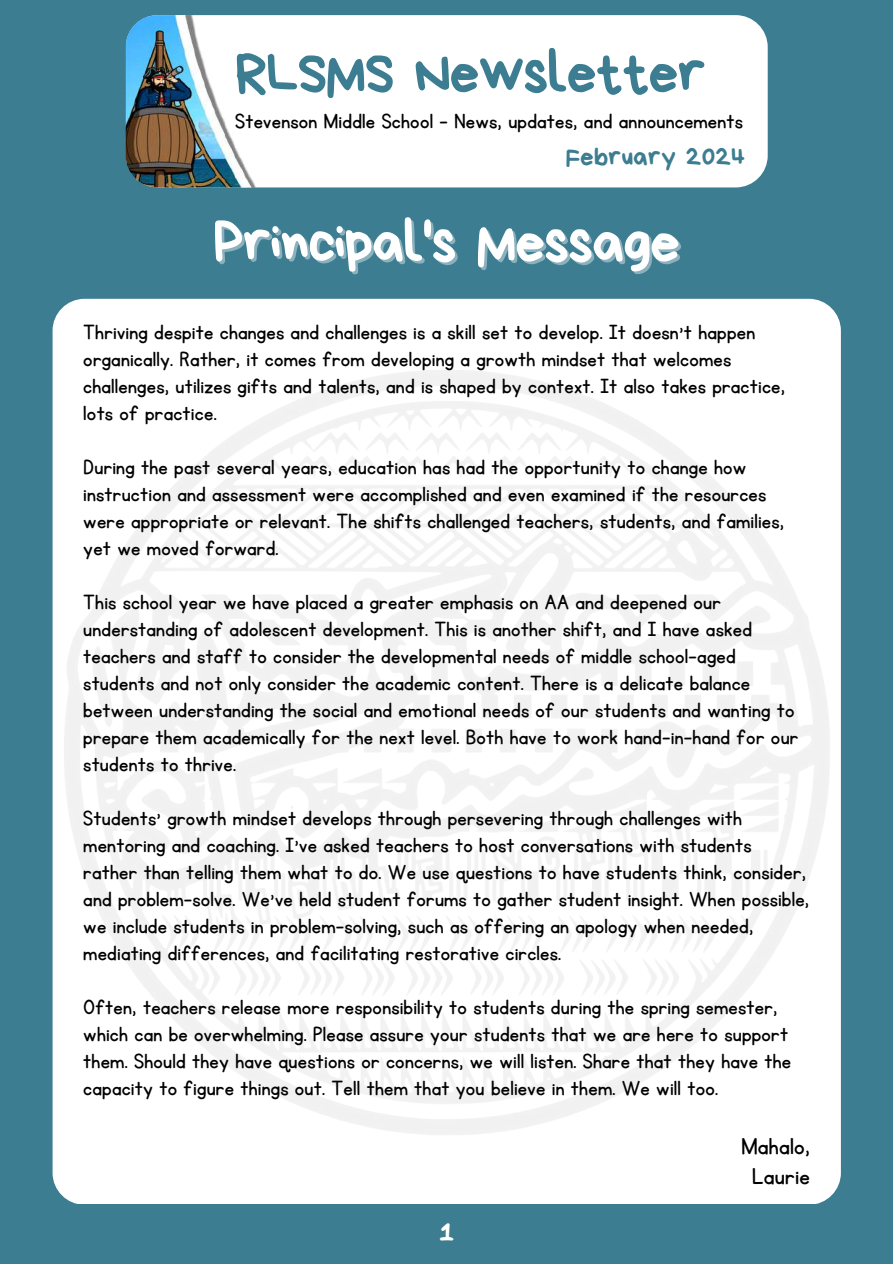
<style>
.page{position:relative;width:893px;height:1264px;background:#fff}
.page>*{position:absolute;margin:0;border:0;box-sizing:border-box;transform-origin:0 0}
.t1{font:60px "Bryndan Write";letter-spacing:-.025em;color:#fff}
.t2{font:60px "Bryndan Write";letter-spacing:-.025em;color:#3c7d91}
.t3{font:30px "Bryndan Write";color:#fff}
.t4{font:27px/30.3px "KG Primary Penmanship";letter-spacing:.01em;color:#000;text-align:center}
.t5{font:27px "Bryndan Write";color:#3c7d91}
.t6{font:24px/27px "KG Primary Penmanship";letter-spacing:.01em;color:#000}
</style>
<div class="page">
<div style="left:0;top:0;width:892px;height:1263px;background:#3c7d91"></div>
<div style="left:53px;top:299px;width:787px;height:904px;background:#fff;border-radius:32px"></div>
<div style="left:126px;top:15px;width:641px;height:172px;background:#fff;border-radius:32px"></div>
<img style="left:126px;top:15px;width:268px;height:172px;border-radius:31px">
<img style="left:52px;top:357px;width:778px;height:789px">
<h1 class="t2" style="left:235px;top:43px;width:472px">RLSMS Newsletter</h1>
<p class="t6" style="left:235px;top:108px;width:509px">Stevenson Middle School - News, updates, and announcements</p>
<p class="t5" style="left:566px;top:143px;width:181px">February 2024</p>
<h1 class="t1" style="left:213px;top:212px;width:468px">Principal's Message</h1>
<p class="t6" style="left:83px;top:319px;width:703px">Thriving despite changes and challenges is a skill set to develop. It doesn't happen organically. Rather, it comes from developing a growth mindset that welcomes challenges, utilizes gifts and talents, and is shaped by context. It also takes practice, lots of practice.</p>
<p class="t6" style="left:83px;top:454px;width:702px">During the past several years, education has had the opportunity to change how instruction and assessment were accomplished and even examined if the resources were appropriate or relevant. The shifts challenged teachers, students, and families, yet we moved forward.</p>
<p class="t6" style="left:83px;top:589px;width:716px">This school year we have placed a greater emphasis on AA and deepened our understanding of adolescent development. This is another shift, and I have asked teachers and staff to consider the developmental needs of middle school-aged students and not only consider the academic content. There is a delicate balance between understanding the social and emotional needs of our students and wanting to prepare them academically for the next level. Both have to work hand-in-hand for our students to thrive.</p>
<p class="t6" style="left:83px;top:805px;width:727px">Students' growth mindset develops through persevering through challenges with mentoring and coaching. I've asked teachers to host conversations with students rather than telling them what to do. We use questions to have students think, consider, and problem-solve. We've held student forums to gather student insight. When possible, we include students in problem-solving, such as offering an apology when needed, mediating differences, and facilitating restorative circles.</p>
<p class="t6" style="left:83px;top:994px;width:709px">Often, teachers release more responsibility to students during the spring semester, which can be overwhelming. Please assure your students that we are here to support them. Should they have questions or concerns, we will listen. Share that they have the capacity to figure things out. Tell them that you believe in them. We will too.</p>
<p class="t4" style="left:741px;top:1131px;width:70px">Mahalo,<br>Laurie</p>
<p class="t3" style="left:439px;top:1216px;width:17px">1</p>
</div>
